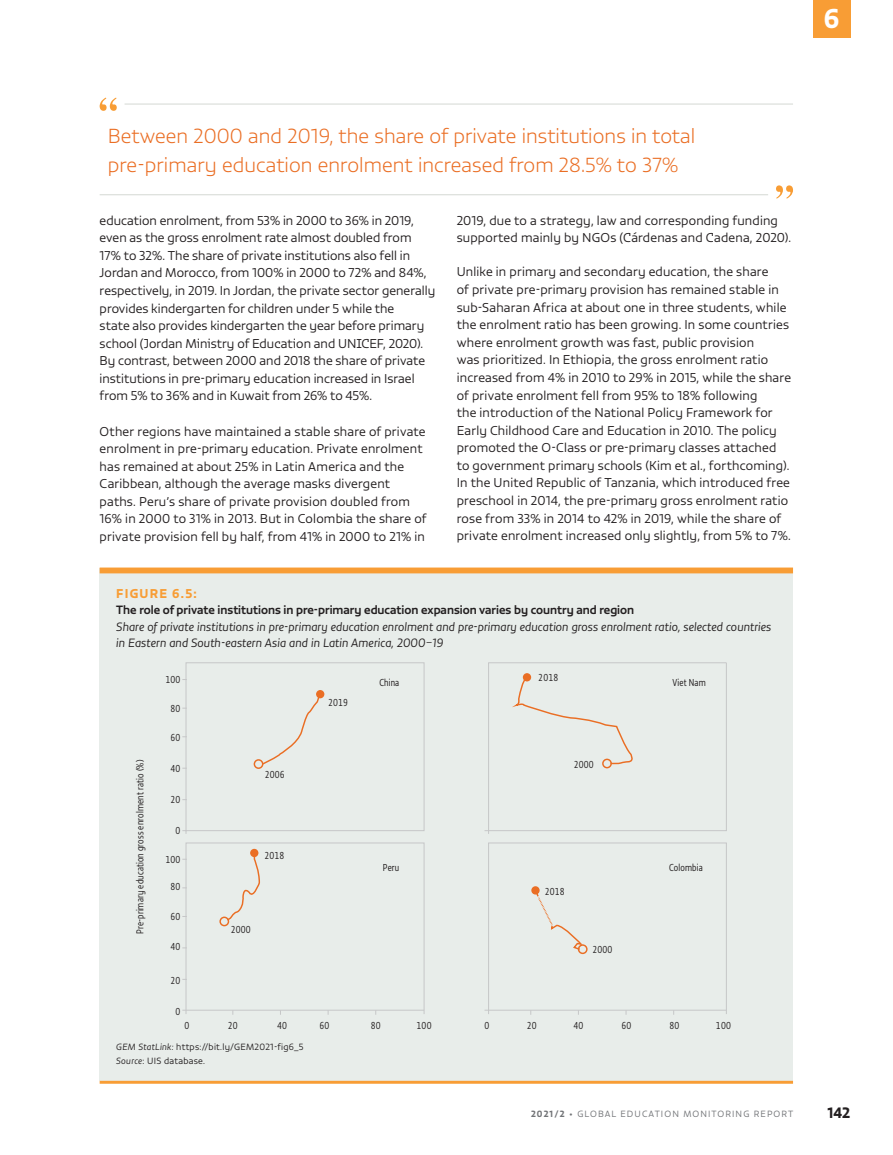
<style>
.page{position:relative;width:893px;height:1155px;background:#fff}
.page>*{position:absolute;margin:0;border:0;box-sizing:border-box;transform-origin:0 0}
.t1{font:26.4px "Vita Std Bld";color:#fff}
.t2{font:300 expanded 19.8px/29.2px "Vita Std";letter-spacing:.005em;color:#ea6e24}
.t3{font:14.7px "Vita Std Bld";color:#231f20}
.t4{font:300 12.45px/17.5px "Vita Std";letter-spacing:.015em;color:#231f20}
.t5{font:12.45px "Vita Std Bld";letter-spacing:.1em;color:#f89d35}
.t6{font:italic 300 11.7px/16px "Vita Std";letter-spacing:.005em;color:#231f20}
.t7{font:500 11.7px "Vita Std";color:#231f20}
.t8{font:300 9.75px "Vita Cond Std";letter-spacing:.015em;color:#231f20}
.t9{font:300 8.85px/13.8px "Vita Std";letter-spacing:.03em;color:#231f20}
.t10{font:300 8.85px "Vita Std";letter-spacing:.125em;color:#727477}
.s1{font-style:italic}
.s2{font-family:"Vita Std Bld";font-weight:400}
.s3{font-weight:100}
</style>
<div class="page">
<div style="left:100px;top:568px;width:693px;height:513px;background:#e8edea"></div>
<div style="left:100px;top:568px;width:693px;height:5px;background:#f89d35"></div>
<hr style="left:100px;top:1081px;width:693px;height:3px;background:#f89d35">
<div style="left:186px;top:843px;width:238px;height:171px;border:1px solid #c6c7c8"></div>
<div style="left:488px;top:843px;width:239px;height:171px;border:1px solid #c6c7c8"></div>
<svg style="left:182px;top:662px;width:243px;height:172px"></svg>
<hr style="left:484px;top:1010px;width:242px;height:1px;background:#c6c7c8">
<hr style="left:182px;top:1010px;width:242px;height:1px;background:#c6c7c8">
<div style="left:219px;top:917px;width:10px;height:9px;border:1px solid #ea6e24;border-radius:50%"></div>
<svg style="left:225px;top:852px;width:34px;height:70px"></svg>
<div style="left:250px;top:849px;width:8px;height:8px;background:#ea6e24;border-radius:50%"></div>
<div style="left:578px;top:944px;width:9px;height:10px;border:1px solid #ea6e24;border-radius:50%"></div>
<svg style="left:536px;top:894px;width:46px;height:57px"></svg>
<div style="left:531px;top:886px;width:9px;height:9px;background:#ea6e24;border-radius:50%"></div>
<div style="left:254px;top:759px;width:9px;height:10px;border:1px solid #ea6e24;border-radius:50%"></div>
<div style="left:316px;top:690px;width:8px;height:8px;background:#ea6e24;border-radius:50%"></div>
<svg style="left:261px;top:692px;width:60px;height:74px"></svg>
<svg style="left:484px;top:662px;width:243px;height:169px"></svg>
<hr style="left:125px;top:104px;width:668px;height:1px;background:#d8dcd7">
<hr style="left:100px;top:194px;width:668px;height:1px;background:#d8dcd7">
<svg style="left:100px;top:98px;width:17px;height:13px"></svg>
<svg style="left:776px;top:185px;width:17px;height:14px"></svg>
<div style="left:813px;top:0;width:37px;height:38px;background:#f89d35"></div>
<h1 class="t1" style="left:824px;top:7px;width:17px">6</h1>
<h2 class="t2" style="left:108px;top:123px;width:589px">Between 2000 and 2019, the share of private institutions in total pre-primary education enrolment increased from 28.5% to 37%</h2>
<p class="t4" style="left:100px;top:212px;width:337px">education enrolment, from 53% in 2000 to 36% in 2019, even as the gross enrolment rate almost doubled from 17% to 32%. The share of private institutions also fell in Jordan and Morocco, from 100% in 2000 to 72% and 84%, respectively, in 2019. In Jordan, the private sector generally provides kindergarten for children under 5 while the<br>state also provides kindergarten the year before primary school (Jordan Ministry of Education and UNICEF, 2020).<br>By contrast, between 2000 and 2018 the share of private institutions in pre-primary education increased in Israel from 5% to 36% and in Kuwait from 26% to 45%.</p>
<p class="t4" style="left:100px;top:423px;width:328px">Other regions have maintained a stable share of private enrolment in pre-primary education. Private enrolment has remained at about 25% in Latin America and the Caribbean, although the average masks divergent paths. Peru’s share of private provision doubled from 16% in 2000 to 31% in 2013. But in Colombia the share of private provision fell by half, from 41% in 2000 to 21% in</p>
<p class="t4" style="left:457px;top:212px;width:336px">2019, due to a strategy, law and corresponding funding supported mainly by NGOs (Cárdenas and Cadena, 2020).</p>
<p class="t4" style="left:457px;top:264px;width:336px">Unlike in primary and secondary education, the share<br>of private pre-primary provision has remained stable in sub-Saharan Africa at about one in three students, while the enrolment ratio has been growing. In some countries where enrolment growth was fast, public provision<br>was prioritized. In Ethiopia, the gross enrolment ratio increased from 4% in 2010 to 29% in 2015, while the share of private enrolment fell from 95% to 18% following<br>the introduction of the National Policy Framework for Early Childhood Care and Education in 2010. The policy promoted the O-Class or pre-primary classes attached to government primary schools (Kim et al., forthcoming).<br>In the United Republic of Tanzania, which introduced free preschool in 2014, the pre-primary gross enrolment ratio rose from 33% in 2014 to 42% in 2019, while the share of private enrolment increased only slightly, from 5% to 7%.</p>
<p class="t5" style="left:116px;top:589px;width:82px">FIGURE 6.5:</p>
<p class="t7" style="left:116px;top:605px;width:519px">The role of private institutions in pre-primary education expansion varies by country and region</p>
<p class="t6" style="left:116px;top:619px;width:657px">Share of private institutions in pre-primary education enrolment and pre-primary education gross enrolment ratio, selected countries in Eastern and South-eastern Asia and in Latin America, 2000–19</p>
<p class="t8" style="left:136px;top:934px;width:176px;rotate:-90deg">Pre-primary education gross enrolment ratio (%)</p>
<p class="t8" style="left:165px;top:676px;width:16px">100</p>
<p class="t8" style="left:170px;top:704px;width:11px">80</p>
<p class="t8" style="left:170px;top:733px;width:11px">60</p>
<p class="t8" style="left:170px;top:764px;width:11px">40</p>
<p class="t8" style="left:170px;top:796px;width:11px">20</p>
<p class="t8" style="left:176px;top:826px;width:6px">0</p>
<p class="t8" style="left:165px;top:856px;width:16px">100</p>
<p class="t8" style="left:170px;top:883px;width:11px">80</p>
<p class="t8" style="left:170px;top:912px;width:11px">60</p>
<p class="t8" style="left:170px;top:943px;width:11px">40</p>
<p class="t8" style="left:170px;top:976px;width:11px">20</p>
<p class="t8" style="left:176px;top:1008px;width:6px">0</p>
<p class="t8" style="left:265px;top:771px;width:21px">2006</p>
<p class="t8" style="left:264px;top:852px;width:21px">2018</p>
<p class="t8" style="left:231px;top:926px;width:21px">2000</p>
<p class="t8" style="left:328px;top:698px;width:21px">2019</p>
<p class="t8" style="left:379px;top:679px;width:21px">China</p>
<p class="t8" style="left:538px;top:674px;width:21px">2018</p>
<p class="t8" style="left:574px;top:760px;width:21px">2000</p>
<p class="t8" style="left:673px;top:679px;width:35px">Viet Nam</p>
<p class="t8" style="left:383px;top:864px;width:18px">Peru</p>
<p class="t8" style="left:669px;top:864px;width:35px">Colombia</p>
<p class="t8" style="left:545px;top:887px;width:21px">2018</p>
<p class="t8" style="left:592px;top:946px;width:21px">2000</p>
<p class="t8" style="left:184px;top:1022px;width:6px">0</p>
<p class="t8" style="left:228px;top:1022px;width:11px">20</p>
<p class="t8" style="left:277px;top:1022px;width:11px">40</p>
<p class="t8" style="left:319px;top:1022px;width:11px">60</p>
<p class="t8" style="left:371px;top:1022px;width:11px">80</p>
<p class="t8" style="left:417px;top:1022px;width:16px">100</p>
<p class="t8" style="left:485px;top:1022px;width:6px">0</p>
<p class="t8" style="left:527px;top:1022px;width:11px">20</p>
<p class="t8" style="left:573px;top:1022px;width:11px">40</p>
<p class="t8" style="left:621px;top:1022px;width:11px">60</p>
<p class="t8" style="left:669px;top:1022px;width:11px">80</p>
<p class="t8" style="left:716px;top:1022px;width:16px">100</p>
<p class="t9" style="left:116px;top:1041px;width:189px"><span class="s1">GEM StatLink:</span> https://bit.ly/GEM2021-fig6_5<br><span class="s1">Source</span>: UIS database.</p>
<p class="t10" style="left:531px;top:1110px;width:264px"><span class="s2">2021/2</span> <span class="s3">•</span> GLOBAL EDUCATION MONITORING REPORT</p>
<p class="t3" style="left:827px;top:1106px;width:24px">142</p>
</div>
